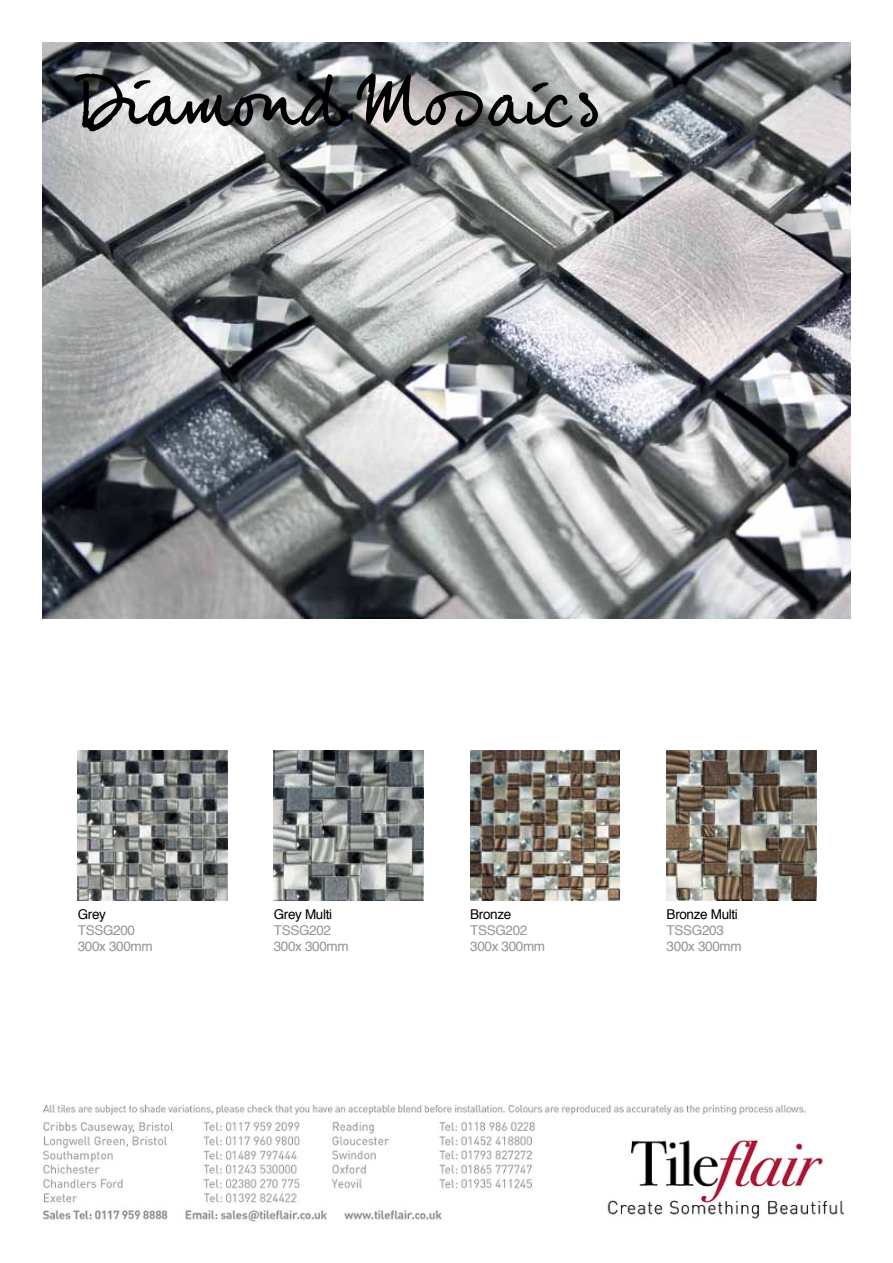
<style>
.page{position:relative;width:893px;height:1263px;background:#fff}
.page>*{position:absolute;margin:0;border:0;box-sizing:border-box;transform-origin:0 0}
.t1{font:66px "dear Joe 3";letter-spacing:.005em;color:#000}
.t2{font:13.5px/16.2px "Helvetica";letter-spacing:-.025em;color:#939598}
.t3{font:13.5px "Helvetica";letter-spacing:-.025em;color:#000}
</style>
<div class="page">
<img style="left:43px;top:43px;width:807px;height:576px">
<img style="left:78px;top:751px;width:149px;height:149px">
<img style="left:274px;top:751px;width:149px;height:149px">
<img style="left:470px;top:751px;width:150px;height:149px">
<img style="left:667px;top:751px;width:149px;height:149px">
<img style="left:43px;top:1105px;width:801px;height:117px">
<h1 class="t1" style="left:76px;top:62px;width:527px">Diamond Mosaics</h1>
<p class="t3" style="left:78px;top:904px;width:30px">Grey</p>
<p class="t2" style="left:78px;top:922px;width:76px">TSSG200<br>300x 300mm</p>
<p class="t3" style="left:274px;top:904px;width:60px">Grey Multi</p>
<p class="t2" style="left:274px;top:922px;width:76px">TSSG202<br>300x 300mm</p>
<p class="t3" style="left:470px;top:904px;width:43px">Bronze</p>
<p class="t2" style="left:470px;top:922px;width:76px">TSSG202<br>300x 300mm</p>
<p class="t3" style="left:667px;top:904px;width:73px">Bronze Multi</p>
<p class="t2" style="left:667px;top:922px;width:76px">TSSG203<br>300x 300mm</p>
</div>
